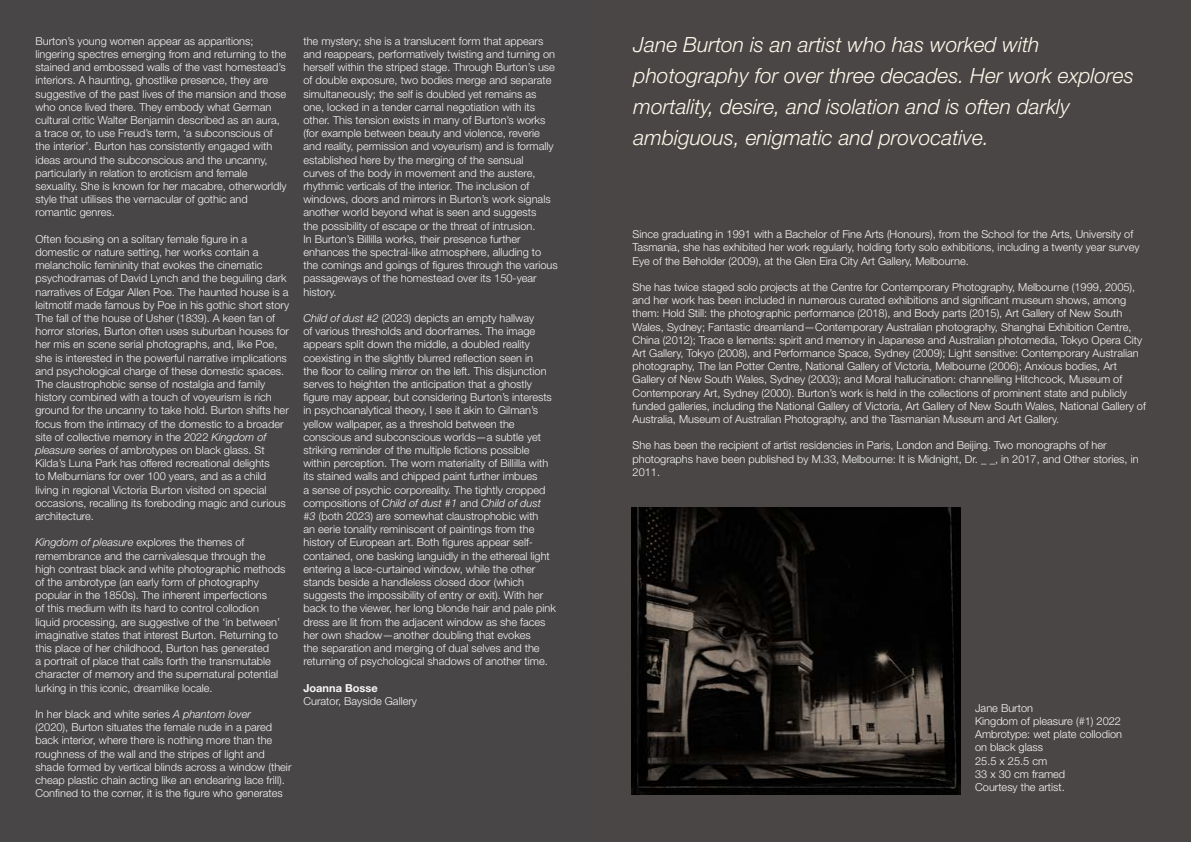
<style>
.page{position:relative;width:1191px;height:842px;background:#fff}
.page>*{position:absolute;margin:0;border:0;box-sizing:border-box;transform-origin:0 0}
.t1{font:italic 300 21px/31px "Helvetica Neue LT Std";color:#fffaeb}
.t2{font:300 11px/13.2px "Helvetica Neue LT Std";color:#f8f8f9}
.t3{font:700 11px "Helvetica Neue LT Std";color:#f8f8f9}
.s1{font-style:italic}
</style>
<div class="page">
<div style="left:595px;top:0;width:596px;height:842px;background:#4a4645"></div>
<div style="left:0;top:0;width:597px;height:842px;background:#484646"></div>
<img style="left:631px;top:507px;width:329px;height:288px">
<p class="t2" style="left:35px;top:34px;width:253px">Burton’s young women appear as apparitions; lingering spectres emerging from and returning to the stained and embossed walls of the vast homestead’s interiors. A haunting, ghostlike presence, they are suggestive of the past lives of the mansion and those who once lived there. They embody what German cultural critic Walter Benjamin described as an aura, a trace or, to use Freud’s term, ‘a subconscious of the interior’. Burton has consistently engaged with ideas around the subconscious and the uncanny, particularly in relation to eroticism and female sexuality. She is known for her macabre, otherworldly style that utilises the vernacular of gothic and romantic genres.</p>
<p class="t2" style="left:35px;top:232px;width:255px">Often focusing on a solitary female fgure in a domestic or nature setting, her works contain a melancholic femininity that evokes the cinematic psychodramas of David Lynch and the beguiling dark narratives of Edgar Allen Poe. The haunted house is a leitmotif made famous by Poe in his gothic short story The fall of the house of Usher (1839). A keen fan of horror stories, Burton often uses suburban houses for her mis en scene serial photographs, and, like Poe, she is interested in the powerful narrative implications and psychological charge of these domestic spaces.<br>The claustrophobic sense of nostalgia and family history combined with a touch of voyeurism is rich ground for the uncanny to take hold. Burton shifts her focus from the intimacy of the domestic to a broader site of collective memory in the 2022 <span class="s1">Kingdom of pleasure</span> series of ambrotypes on black glass. St Kilda’s Luna Park has offered recreational delights<br>to Melburnians for over 100 years, and as a child living in regional Victoria Burton visited on special occasions, recalling its foreboding magic and curious architecture.</p>
<p class="t2" style="left:35px;top:536px;width:251px"><span class="s1">Kingdom of pleasure</span> explores the themes of remembrance and the carnivalesque through the high contrast black and white photographic methods of the ambrotype (an early form of photography popular in the 1850s). The inherent imperfections<br>of this medium with its hard to control collodion liquid processing, are suggestive of the ‘in between’ imaginative states that interest Burton. Returning to this place of her childhood, Burton has generated<br>a portrait of place that calls forth the transmutable character of memory and the supernatural potential lurking in this iconic, dreamlike locale.</p>
<p class="t2" style="left:35px;top:707px;width:257px">In her black and white series <span class="s1">A phantom lover<br></span>(2020), Burton situates the female nude in a pared back interior, where there is nothing more than the roughness of the wall and the stripes of light and shade formed by vertical blinds across a window (their cheap plastic chain acting like an endearing lace frill).<br>Confned to the corner, it is the fgure who generates</p>
<p class="t2" style="left:303px;top:34px;width:256px">the mystery; she is a translucent form that appears and reappears, performatively twisting and turning on herself within the striped stage. Through Burton’s use of double exposure, two bodies merge and separate simultaneously; the self is doubled yet remains as one, locked in a tender carnal negotiation with its other. This tension exists in many of Burton’s works (for example between beauty and violence, reverie and reality, permission and voyeurism) and is formally established here by the merging of the sensual<br>curves of the body in movement and the austere, rhythmic verticals of the interior. The inclusion of windows, doors and mirrors in Burton’s work signals another world beyond what is seen and suggests<br>the possibility of escape or the threat of intrusion.<br>In Burton’s Billilla works, their presence further enhances the spectral-like atmosphere, alluding to the comings and goings of fgures through the various passageways of the homestead over its 150-year history.</p>
<p class="t2" style="left:303px;top:311px;width:254px"><span class="s1">Child of dust #2</span> (2023) depicts an empty hallway<br>of various thresholds and doorframes. The image appears split down the middle, a doubled reality coexisting in the slightly blurred refection seen in<br>the foor to ceiling mirror on the left. This disjunction serves to heighten the anticipation that a ghostly fgure may appear, but considering Burton’s interests in psychoanalytical theory, I see it akin to Gilman’s yellow wallpaper, as a threshold between the conscious and subconscious worlds—a subtle yet striking reminder of the multiple fctions possible within perception. The worn materiality of Billilla with its stained walls and chipped paint further imbues<br>a sense of psychic corporeality. The tightly cropped compositions of <span class="s1">Child of dust #1</span> and <span class="s1">Child of dust #3</span> (both 2023) are somewhat claustrophobic with<br>an eerie tonality reminiscent of paintings from the history of European art. Both fgures appear self&shy;contained, one basking languidly in the ethereal light entering a lace-curtained window, while the other stands beside a handleless closed door (which suggests the impossibility of entry or exit). With her back to the viewer, her long blonde hair and pale pink dress are lit from the adjacent window as she faces her own shadow—another doubling that evokes<br>the separation and merging of dual selves and the returning of psychological shadows of another time.</p>
<p class="t3" style="left:303px;top:681px;width:76px">Joanna Bosse</p>
<p class="t2" style="left:303px;top:694px;width:115px">Curator, Bayside Gallery</p>
<h1 class="t1" style="left:633px;top:29px;width:501px">Jane Burton is an artist who has worked with photography for over three decades. Her work explores mortality, desire, and isolation and is often darkly ambiguous, enigmatic and provocative.</h1>
<p class="t2" style="left:632px;top:227px;width:508px">Since graduating in 1991 with a Bachelor of Fine Arts (Honours), from the School for the Arts, University of<br>Tasmania, she has exhibited her work regularly, holding forty solo exhibitions, including a twenty year survey<br>Eye of the Beholder (2009), at the Glen Eira City Art Gallery, Melbourne.</p>
<p class="t2" style="left:632px;top:280px;width:515px">She has twice staged solo projects at the Centre for Contemporary Photography, Melbourne (1999, 2005), and her work has been included in numerous curated exhibitions and signifcant museum shows, among them: Hold Still: the photographic performance (2018), and Body parts (2015), Art Gallery of New South Wales, Sydney; Fantastic dreamland—Contemporary Australian photography, Shanghai Exhibition Centre, China (2012); Trace e lements: spirit and memory in Japanese and Australian photomedia, Tokyo Opera City Art Gallery, Tokyo (2008), and Performance Space, Sydney (2009); Light sensitive: Contemporary Australian photography, The Ian Potter Centre, National Gallery of Victoria, Melbourne (2006); Anxious bodies, Art Gallery of New South Wales, Sydney (2003); and Moral hallucination: channelling Hitchcock, Museum of Contemporary Art, Sydney (2000). Burton’s work is held in the collections of prominent state and publicly funded galleries, including the National Gallery of Victoria, Art Gallery of New South Wales, National Gallery of Australia, Museum of Australian Photography, and the Tasmanian Museum and Art Gallery.</p>
<p class="t2" style="left:632px;top:439px;width:507px">She has been the recipient of artist residencies in Paris, London and Beijing. Two monographs of her photographs have been published by M.33, Melbourne: It is Midnight, Dr. _ _, in 2017, and Other stories, in<br>2011.</p>
<p class="t2" style="left:975px;top:701px;width:148px">Jane Burton<br>Kingdom of pleasure (#1) 2022<br>Ambrotype: wet plate collodion on black glass</p>
<p class="t2" style="left:975px;top:754px;width:92px">25.5 x 25.5 cm<br>33 x 30 cm framed<br>Courtesy the artist.</p>
</div>
